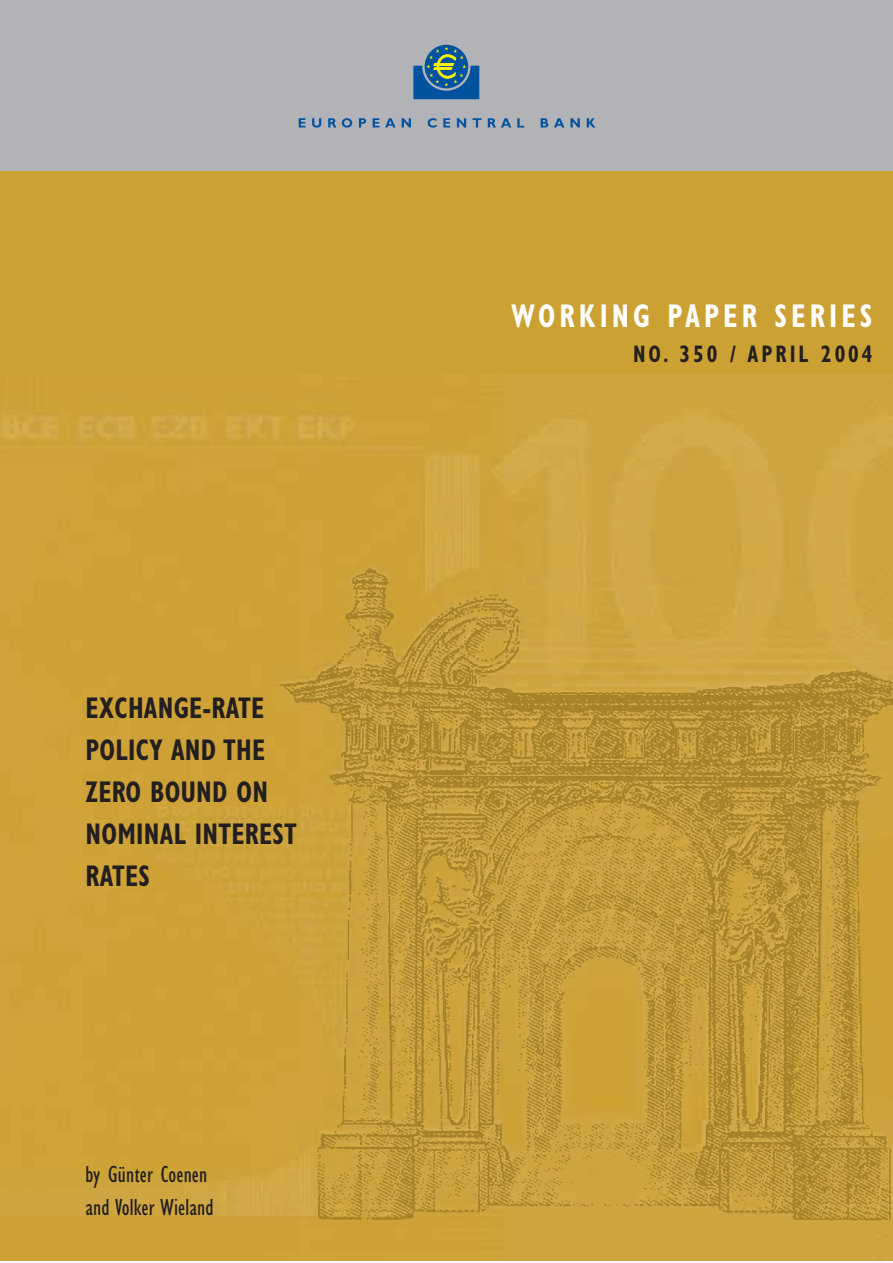
<style>
.page{position:relative;width:893px;height:1263px;background:#fff}
.page>*{position:absolute;margin:0;border:0;box-sizing:border-box;transform-origin:0 0}
.t1{font:700 condensed 33px "Gill Sans";letter-spacing:.145em;color:#fff;scale:.85 1}
.t2{font:700 condensed 30px/42px "Gill Sans";letter-spacing:.01em;color:#231f20;scale:.85 1}
.t3{font:condensed 24px/33px "Gill Sans";letter-spacing:.005em;color:#231f20;scale:.95 1}
.t4{font:700 condensed 24px "Gill Sans";letter-spacing:.145em;color:#231f20;scale:.85 1}
</style>
<div class="page">
<div style="left:0;top:170px;width:892px;height:228px;background:#cca134"></div>
<img style="left:0;top:375px;width:892px;height:886px">
<img style="left:274px;top:560px;width:618px;height:661px">
<div style="left:0;top:0;width:892px;height:170px;background:#b2b3b7"></div>
<svg style="left:299px;top:118px;width:6px;height:9px"></svg>
<svg style="left:312px;top:118px;width:9px;height:10px"></svg>
<svg style="left:328px;top:118px;width:8px;height:9px"></svg>
<svg style="left:342px;top:118px;width:10px;height:10px"></svg>
<svg style="left:359px;top:118px;width:7px;height:9px"></svg>
<svg style="left:372px;top:118px;width:7px;height:9px"></svg>
<svg style="left:385px;top:118px;width:10px;height:9px"></svg>
<svg style="left:401px;top:118px;width:10px;height:9px"></svg>
<svg style="left:427px;top:118px;width:9px;height:10px"></svg>
<svg style="left:443px;top:118px;width:7px;height:9px"></svg>
<svg style="left:457px;top:118px;width:9px;height:9px"></svg>
<svg style="left:472px;top:118px;width:9px;height:9px"></svg>
<svg style="left:488px;top:118px;width:23px;height:9px"></svg>
<svg style="left:517px;top:118px;width:7px;height:9px"></svg>
<svg style="left:540px;top:118px;width:8px;height:9px"></svg>
<svg style="left:554px;top:118px;width:10px;height:9px"></svg>
<svg style="left:570px;top:118px;width:9px;height:9px"></svg>
<svg style="left:586px;top:118px;width:9px;height:9px"></svg>
<div style="left:424px;top:45px;width:44px;height:43px;background:#0153a0;border-radius:50%"></div>
<svg style="left:413px;top:47px;width:66px;height:52px"></svg>
<p class="t2" style="left:85px;top:690px;width:250px">EXCHANGE-RATE<br>POLICY AND THE<br>ZERO BOUND ON<br>NOMINAL INTEREST<br>RATES</p>
<p class="t3" style="left:85px;top:1160px;width:136px">by Günter Coenen and Volker Wieland</p>
<p class="t1" style="left:511px;top:305px;width:426px">WORKING PAPER SERIES</p>
<p class="t4" style="left:633px;top:346px;width:283px">NO. 350 / APRIL 2004</p>
</div>
